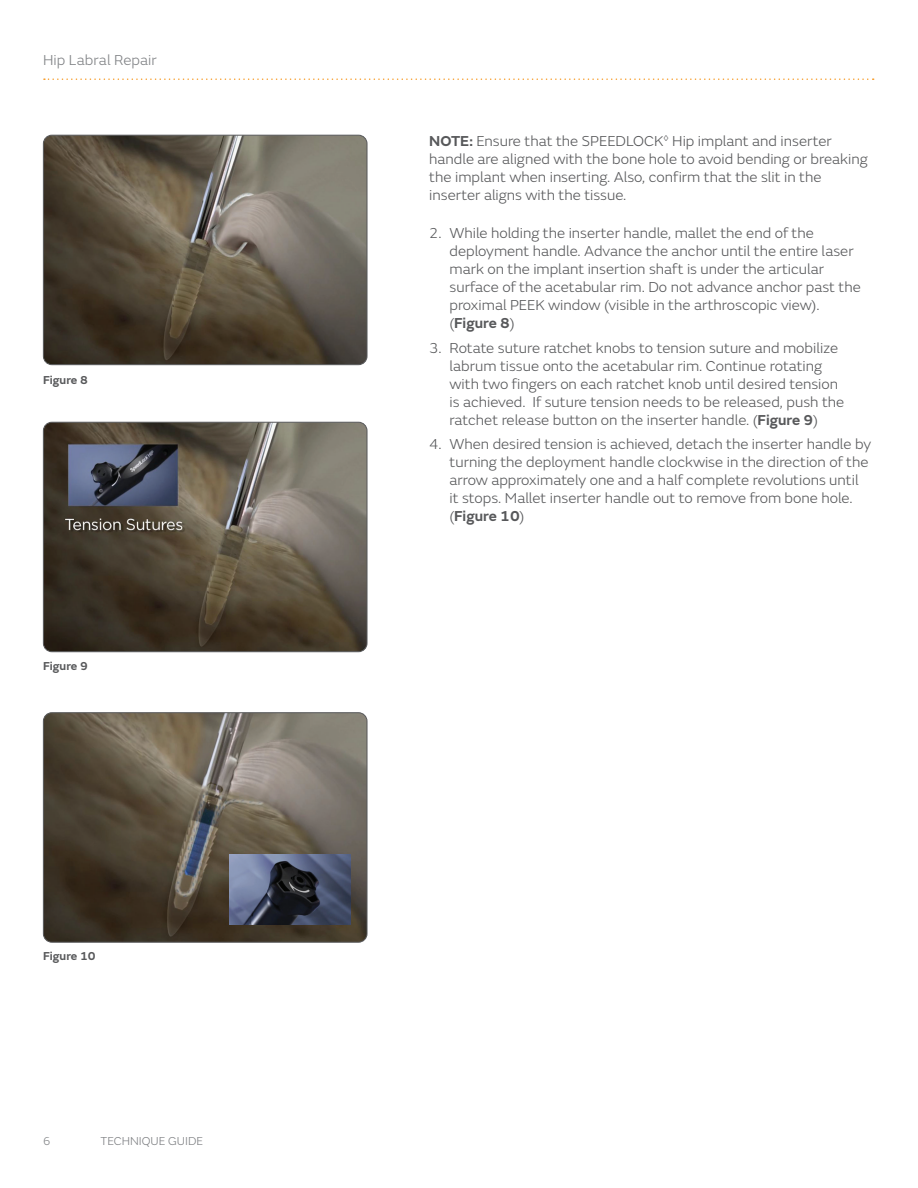
<style>
.page{position:relative;width:918px;height:1188px;background:#fff}
.page>*{position:absolute;margin:0;border:0;box-sizing:border-box;transform-origin:0 0}
.NOTES_CAUTION_Body_T{font:300 15px/18px "SN Emeric";color:#57585a}
.t1{font:300 15px "SN Emeric";letter-spacing:.005em;color:#808285}
.Figure_descriptions{font:600 12px "SN Emeric";color:#57585a}
.t2{font:300 12px "SN Emeric";color:#808285}
.s1{font-weight:600}
</style>
<div class="page">
<svg style="left:44px;top:78px;width:830px;height:2px"></svg>
<img style="left:43px;top:135px;width:324px;height:230px">
<div style="left:43px;top:135px;width:324px;height:230px;border:1px solid #57585a;border-radius:9px"></div>
<img style="left:43px;top:422px;width:324px;height:230px">
<div style="left:43px;top:422px;width:324px;height:230px;border:1px solid #57585a;border-radius:9px"></div>
<img style="left:43px;top:713px;width:324px;height:229px">
<div style="left:43px;top:713px;width:324px;height:229px;border:1px solid #57585a;border-radius:9px"></div>
<img style="left:230px;top:855px;width:121px;height:70px">
<p class="t1" style="left:43px;top:51px;width:115px">Hip Labral Repair</p>
<p class="Figure_descriptions" style="left:43px;top:372px;width:46px">Figure 8</p>
<p class="Figure_descriptions" style="left:43px;top:659px;width:46px">Figure 9</p>
<p class="Figure_descriptions" style="left:43px;top:949px;width:54px">Figure 10</p>
<p class="t2" style="left:43px;top:1134px;width:9px">6</p>
<p class="t2" style="left:101px;top:1134px;width:104px">TECHNIQUE GUIDE</p>
<p class="NOTES_CAUTION_Body_T" style="left:429px;top:132px;width:440px"><span class="s1">NOTE:</span> Ensure that the SPEEDLOCK<sup>◊</sup> Hip implant and inserter handle are aligned with the bone hole to avoid bending or breaking the implant when inserting. Also, confirm that the slit in the inserter aligns with the tissue.</p>
<p class="NOTES_CAUTION_Body_T" style="left:450px;top:224px;width:413px;text-indent:-20px">2. While holding the inserter handle, mallet the end of the deployment handle. Advance the anchor until the entire laser mark on the implant insertion shaft is under the articular surface of the acetabular rim. Do not advance anchor past the proximal PEEK window (visible in the arthroscopic view). (<span class="s1">Figure 8</span>)</p>
<p class="NOTES_CAUTION_Body_T" style="left:450px;top:339px;width:396px;text-indent:-20px">3. Rotate suture ratchet knobs to tension suture and mobilize labrum tissue onto the acetabular rim. Continue rotating with two fingers on each ratchet knob until desired tension is achieved. If suture tension needs to be released, push the ratchet release button on the inserter handle. (<span class="s1">Figure 9</span>)</p>
<p class="NOTES_CAUTION_Body_T" style="left:450px;top:435px;width:423px;text-indent:-20px">4. When desired tension is achieved, detach the inserter handle by turning the deployment handle clockwise in the direction of the arrow approximately one and a half complete revolutions until it stops. Mallet inserter handle out to remove from bone hole. (<span class="s1">Figure 10</span>)</p>
</div>
